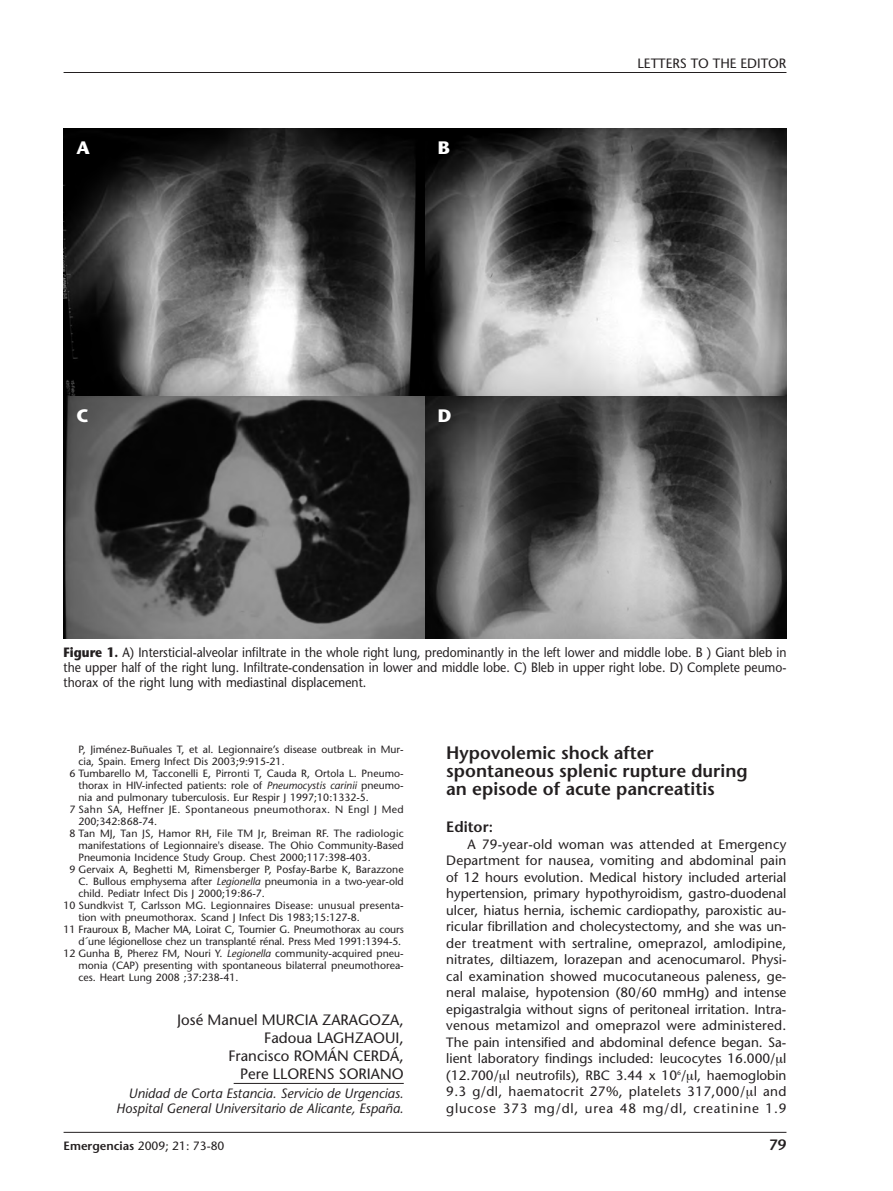
<style>
.page{position:relative;width:893px;height:1191px;background:#fff}
.page>*{position:absolute;margin:0;border:0;box-sizing:border-box;transform-origin:0 0}
.t1{font:600 18px/18px "Stone Sans";color:#231f20}
.t2{font:700 18px "Stone Sans";color:#fff}
.t3{font:15px/18px "Stone Sans";color:#231f20;text-align:right}
.t4{font:600 15px "Stone Sans";color:#231f20}
.t5{font:13.5px/16.5px "Stone Sans";color:#231f20;text-align:justify}
.t6{font:13.5px/15px "Stone Sans";color:#231f20;text-align:justify;scale:.9 1}
.t7{font:italic 13.5px/15px "Stone Sans";color:#231f20;text-align:right}
.t8{font:12px "Stone Sans";color:#231f20}
.t9{font:10.5px "Stone Sans";color:#231f20}
.t10{font:10.5px "Stone Sans";letter-spacing:.03em;color:#231f20}
.s1{font-weight:700}
.s2{font-style:italic}
.s3{font-weight:600}
</style>
<div class="page">
<hr style="left:234px;top:1083px;width:170px;height:1px;background:#231f20">
<hr style="left:64px;top:72px;width:722px;height:1px;background:#231f20">
<hr style="left:64px;top:1132px;width:722px;height:1px;background:#231f20">
<img style="left:64px;top:128px;width:361px;height:268px">
<svg style="left:425px;top:128px;width:361px;height:268px"></svg>
<svg style="left:64px;top:396px;width:361px;height:242px"></svg>
<svg style="left:425px;top:396px;width:361px;height:242px"></svg>
<h1 class="t2" style="left:76px;top:141px;width:15px">A</h1>
<h1 class="t2" style="left:76px;top:409px;width:14px">C</h1>
<h1 class="t2" style="left:438px;top:141px;width:14px">B</h1>
<h1 class="t2" style="left:438px;top:409px;width:15px">D</h1>
<p class="t5" style="left:637px;top:56px;width:150px">LETTERS TO THE EDITOR</p>
<p class="t6" style="left:64px;top:646px;width:805px"><span class="s1">Figure 1.</span> A) Intersticial-alveolar infiltrate in the whole right lung, predominantly in the left lower and middle lobe. B ) Giant bleb in the upper half of the right lung. Infiltrate-condensation in lower and middle lobe. C) Bleb in upper right lobe. D) Complete peumo&shy;thorax of the right lung with mediastinal displacement.</p>
<p class="t9" style="left:78px;top:745px;width:327px">P, Jiménez-Buñuales T, et al. Legionnaire’s disease outbreak in Mur-</p>
<p class="t9" style="left:78px;top:757px;width:208px">cia, Spain. Emerg Infect Dis 2003;9:915-21.</p>
<p class="t9" style="left:70px;top:769px;width:336px">6 Tumbarello M, Tacconelli E, Pirronti T, Cauda R, Ortola L. Pneumo-</p>
<p class="t9" style="left:78px;top:781px;width:327px">thorax in HIV-infected patients: role of <span class="s2">Pneumocystis carinii</span> pneumo-</p>
<p class="t9" style="left:78px;top:793px;width:292px">nia and pulmonary tuberculosis. Eur Respir J 1997;10:1332-5.</p>
<p class="t10" style="left:70px;top:805px;width:336px">7 Sahn SA, Heffner JE. Spontaneous pneumothorax. N Engl J Med</p>
<p class="t9" style="left:78px;top:817px;width:80px">200;342:868-74.</p>
<p class="t9" style="left:70px;top:829px;width:336px">8 Tan MJ, Tan JS, Hamor RH, File TM Jr, Breiman RF. The radiologic</p>
<p class="t9" style="left:78px;top:841px;width:327px">manifestations of Legionnaire's disease. The Ohio Community-Based</p>
<p class="t9" style="left:78px;top:853px;width:294px">Pneumonia Incidence Study Group. Chest 2000;117:398-403.</p>
<p class="t9" style="left:70px;top:865px;width:336px">9 Gervaix A, Beghetti M, Rimensberger P, Posfay-Barbe K, Barazzone</p>
<p class="t9" style="left:78px;top:877px;width:327px">C. Bullous emphysema after <span class="s2">Legionella</span> pneumonia in a two-year-old</p>
<p class="t9" style="left:78px;top:889px;width:188px">child. Pediatr Infect Dis J 2000;19:86-7.</p>
<p class="t9" style="left:64px;top:901px;width:342px">10 Sundkvist T, Carlsson MG. Legionnaires Disease: unusual presenta-</p>
<p class="t9" style="left:78px;top:913px;width:283px">tion with pneumothorax. Scand J Infect Dis 1983;15:127-8.</p>
<p class="t9" style="left:64px;top:925px;width:342px">11 Frauroux B, Macher MA, Loirat C, Tournier G. Pneumothorax au cours</p>
<p class="t9" style="left:78px;top:937px;width:324px">d´une légionellose chez un transplanté rénal. Press Med 1991:1394-5.</p>
<p class="t9" style="left:64px;top:949px;width:342px">12 Gunha B, Pherez FM, Nouri Y. <span class="s2">Legionella</span> community-acquired pneu-</p>
<p class="t9" style="left:78px;top:961px;width:327px">monia (CAP) presenting with spontaneous bilaterral pneumothorea-</p>
<p class="t9" style="left:78px;top:973px;width:162px">ces. Heart Lung 2008 ;37:238-41.</p>
<h2 class="t3" style="left:177px;top:1012px;width:228px">José Manuel MURCIA ZARAGOZA,<br>Fadoua LAGHZAOUI,<br>Francisco ROMÁN CERDÁ,<br>Pere LLORENS SORIANO</h2>
<p class="t7" style="left:116px;top:1087px;width:289px">Unidad de Corta Estancia. Servicio de Urgencias.<br>Hospital General Universitario de Alicante, España.</p>
<h1 class="t1" style="left:446px;top:745px;width:303px">Hypovolemic shock after spontaneous splenic rupture during an episode of acute pancreatitis</h1>
<h2 class="t4" style="left:446px;top:821px;width:48px">Editor:</h2>
<p class="t5" style="left:446px;top:837px;width:342px;text-indent:21px">A 79-year-old woman was attended at Emergency Department for nausea, vomiting and abdominal pain of 12 hours evolution. Medical history included arterial hypertension, primary hypothyroidism, gastro-duodenal ulcer, hiatus hernia, ischemic cardiopathy, paroxistic au&shy;ricular fibrillation and cholecystectomy, and she was un&shy;der treatment with sertraline, omeprazol, amlodipine, nitrates, diltiazem, lorazepan and acenocumarol. Physi&shy;cal examination showed mucocutaneous paleness, ge&shy;neral malaise, hypotension (80/60 mmHg) and intense epigastralgia without signs of peritoneal irritation. Intra&shy;venous metamizol and omeprazol were administered.<br>The pain intensified and abdominal defence began. Sa&shy;lient laboratory findings included: leucocytes 16.000/ l (12.700/ l neutrofils), RBC 3.44 x 10<sup>6</sup>/ l, haemoglobin 9.3 g/dl, haematocrit 27%, platelets 317,000/ l and glucose 373 mg/dl, urea 48 mg/dl, creatinine 1.9</p>
<p class="t8" style="left:64px;top:1140px;width:162px"><span class="s3">Emergencias</span> 2009; 21: 73-80</p>
<h2 class="t4" style="left:769px;top:1138px;width:19px">79</h2>
</div>
